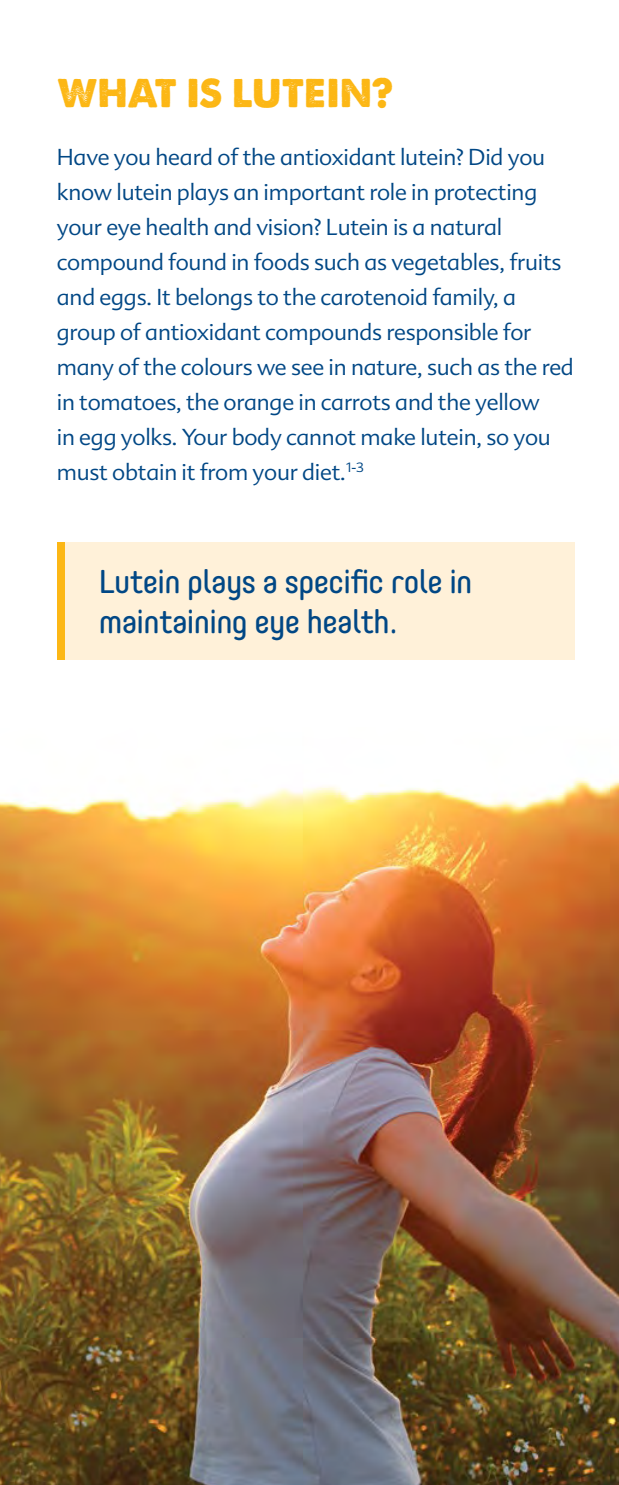
<style>
.page{position:relative;width:619px;height:1485px;background:#fff}
.page>*{position:absolute;margin:0;border:0;box-sizing:border-box;transform-origin:0 0}
.t1{font:38px "A Loveof Thunder Full";color:#fcb715}
.t2{font:32.5px/40px "Core Mellow 45";letter-spacing:-.02em;color:#004785}
.t3{font:300 22.5px/35px "Advert";letter-spacing:-.01em;color:#004785}
</style>
<div class="page">
<img style="left:0;top:778px;width:619px;height:707px">
<div style="left:64px;top:542px;width:510px;height:118px;background:#fff1d9"></div>
<div style="left:57px;top:542px;width:8px;height:118px;background:#fcb715"></div>
<h1 class="t1" style="left:57px;top:69px;width:338px">WHAT IS LUTEIN?</h1>
<p class="t3" style="left:57px;top:139px;width:518px">Have you heard of the antioxidant lutein? Did you know lutein plays an important role in protecting your eye health and vision? Lutein is a natural compound found in foods such as vegetables, fruits and eggs. It belongs to the carotenoid family, a group of antioxidant compounds responsible for many of the colours we see in nature, such as the red in tomatoes, the orange in carrots and the yellow<br>in egg yolks. Your body cannot make lutein, so you must obtain it from your diet.<sup>1-3</sup></p>
<h2 class="t2" style="left:99px;top:560px;width:375px">Lutein plays a specific role in maintaining eye health.</h2>
</div>
